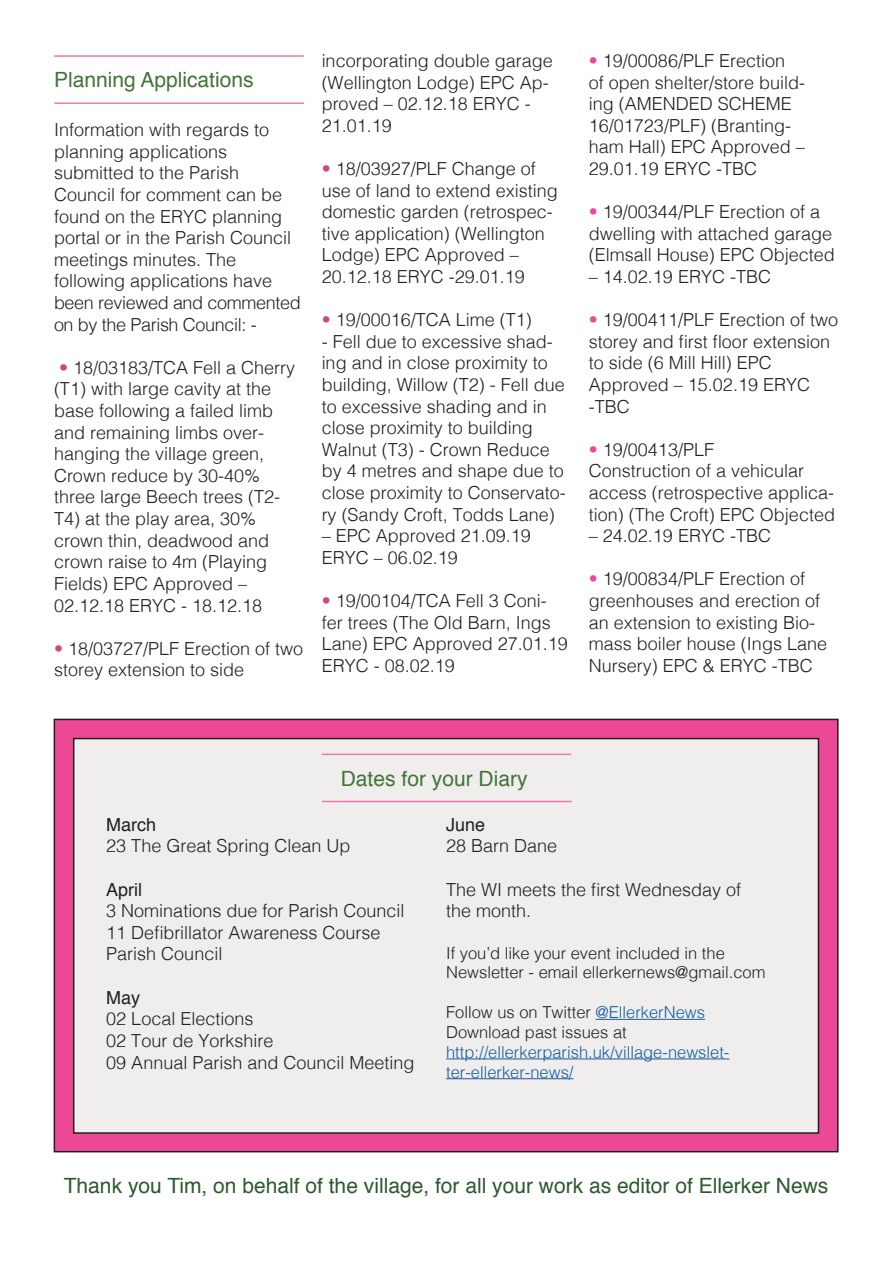
<style>
.page{position:relative;width:893px;height:1263px;background:#fff}
.page>*{position:absolute;margin:0;border:0;box-sizing:border-box;transform-origin:0 0}
.t1{font:21px "Helvetica";color:#2c5a2e}
.t2{font:21px "Helvetica";color:#43743a}
.t3{font:300 18px/21.6px "Helvetica";color:#231f20}
.t4{font:18px "Helvetica";color:#231f20}
.t5{font:300 16.5px/19.8px "Helvetica";color:#231f20}
.t6{font:300 16.5px/19.8px "Helvetica";color:#175d9e}
.s1{color:#d84478}
.s2{color:#ed4895}
.s3{color:#175d9e}
</style>
<div class="page">
<hr style="left:54px;top:102px;width:250px;height:2px;background:#f077ae">
<hr style="left:54px;top:55px;width:250px;height:2px;background:#f077ae">
<div style="left:54px;top:719px;width:784px;height:433px;background:#ed4895"></div>
<div style="left:54px;top:719px;width:785px;height:433px;border:2px solid #231f20"></div>
<div style="left:74px;top:738px;width:744px;height:395px;background:#efeeed"></div>
<div style="left:73px;top:738px;width:746px;height:396px;border:2px solid #231f20"></div>
<hr style="left:596px;top:1019px;width:109px;height:1px;background:#175d9e">
<hr style="left:446px;top:1058px;width:283px;height:1px;background:#175d9e">
<hr style="left:446px;top:1078px;width:127px;height:1px;background:#175d9e">
<hr style="left:322px;top:801px;width:250px;height:1px;background:#f077ae">
<hr style="left:322px;top:753px;width:249px;height:2px;background:#f077ae">
<p class="t2" style="left:54px;top:64px;width:201px">Planning Applications</p>
<p class="t3" style="left:54px;top:118px;width:248px">Information with regards to planning applications submitted to the Parish<br>Council for comment can be found on the ERYC planning portal or in the Parish Council meetings minutes. The following applications have been reviewed and commented on by the Parish Council: -</p>
<p class="t3" style="left:54px;top:355px;width:243px"><span class="s1">•</span> 18/03183/TCA Fell a Cherry (T1) with large cavity at the base following a failed limb and remaining limbs over&shy;hanging the village green,<br>Crown reduce by 30-40% three large Beech trees (T2-<br>T4) at the play area, 30% crown thin, deadwood and crown raise to 4m (Playing<br>Fields) EPC Approved –<br>02.12.18 ERYC - 18.12.18</p>
<p class="t3" style="left:54px;top:636px;width:251px"><span class="s1">•</span> 18/03727/PLF Erection of two storey extension to side</p>
<p class="t3" style="left:322px;top:48px;width:233px">incorporating double garage (Wellington Lodge) EPC Ap&shy;proved – 02.12.18 ERYC -<br>21.01.19</p>
<p class="t3" style="left:322px;top:156px;width:238px"><span class="s1">•</span> 18/03927/PLF Change of use of land to extend existing domestic garden (retrospec&shy;tive application) (Wellington<br>Lodge) EPC Approved –<br>20.12.18 ERYC -29.01.19</p>
<p class="t3" style="left:322px;top:308px;width:212px"><span class="s1">•</span> 19/00016/TCA Lime (T1)</p>
<p class="t3" style="left:322px;top:329px;width:246px">- Fell due to excessive shad&shy;ing and in close proximity to building, Willow (T2) - Fell due to excessive shading and in close proximity to building<br>Walnut (T3) - Crown Reduce by 4 metres and shape due to close proximity to Conservato&shy;ry (Sandy Croft, Todds Lane)</p>
<p class="t3" style="left:322px;top:524px;width:211px">– EPC Approved 21.09.19<br>ERYC – 06.02.19</p>
<p class="t3" style="left:322px;top:588px;width:248px"><span class="s1">•</span> 19/00104/TCA Fell 3 Coni&shy;fer trees (The Old Barn, Ings<br>Lane) EPC Approved 27.01.19<br>ERYC - 08.02.19</p>
<p class="t3" style="left:589px;top:48px;width:218px"><span class="s2">•</span> 19/00086/PLF Erection<br>of open shelter/store build&shy;ing (AMENDED SCHEME<br>16/01723/PLF) (Branting&shy;ham Hall) EPC Approved –<br>29.01.19 ERYC -TBC</p>
<p class="t3" style="left:589px;top:200px;width:248px"><span class="s2">•</span> 19/00344/PLF Erection of a dwelling with attached garage (Elmsall House) EPC Objected</p>
<p class="t3" style="left:589px;top:264px;width:184px">– 14.02.19 ERYC -TBC</p>
<p class="t3" style="left:589px;top:308px;width:251px"><span class="s2">•</span> 19/00411/PLF Erection of two storey and first floor extension to side (6 Mill Hill) EPC<br>Approved – 15.02.19 ERYC -TBC</p>
<p class="t3" style="left:589px;top:437px;width:248px"><span class="s2">•</span> 19/00413/PLF<br>Construction of a vehicular access (retrospective applica&shy;tion) (The Croft) EPC Objected</p>
<p class="t3" style="left:589px;top:524px;width:184px">– 24.02.19 ERYC -TBC</p>
<p class="t3" style="left:589px;top:567px;width:240px"><span class="s2">•</span> 19/00834/PLF Erection of greenhouses and erection of an extension to existing Bio&shy;mass boiler house (Ings Lane<br>Nursery) EPC &amp; ERYC -TBC</p>
<p class="t2" style="left:341px;top:762px;width:188px">Dates for your Diary</p>
<p class="t4" style="left:106px;top:811px;width:52px">March</p>
<p class="t3" style="left:106px;top:834px;width:246px">23 The Great Spring Clean Up</p>
<p class="t4" style="left:106px;top:875px;width:37px">April</p>
<p class="t3" style="left:106px;top:899px;width:300px">3 Nominations due for Parish Council</p>
<p class="t3" style="left:106px;top:920px;width:276px">11 Defibrillator Awareness Course</p>
<p class="t3" style="left:106px;top:942px;width:118px">Parish Council</p>
<p class="t4" style="left:106px;top:983px;width:36px">May</p>
<p class="t3" style="left:106px;top:1007px;width:149px">02 Local Elections</p>
<p class="t3" style="left:106px;top:1028px;width:169px">02 Tour de Yorkshire</p>
<p class="t3" style="left:106px;top:1050px;width:310px">09 Annual Parish and Council Meeting</p>
<p class="t4" style="left:446px;top:811px;width:41px">June</p>
<p class="t3" style="left:446px;top:834px;width:113px">28 Barn Dane</p>
<p class="t3" style="left:446px;top:877px;width:297px">The WI meets the first Wednesday of the month.</p>
<p class="t5" style="left:446px;top:942px;width:321px">If you’d like your event included in the<br>Newsletter - email ellerkernews@gmail.com</p>
<p class="t5" style="left:446px;top:1001px;width:260px">Follow us on Twitter <span class="s3">@EllerkerNews</span></p>
<p class="t5" style="left:446px;top:1021px;width:182px">Download past issues at</p>
<p class="t6" style="left:446px;top:1041px;width:285px">http://ellerkerparish.uk/village-newslet&shy;ter-ellerker-news/</p>
<p class="t1" style="left:64px;top:1170px;width:766px">Thank you Tim, on behalf of the village, for all your work as editor of Ellerker News</p>
</div>
